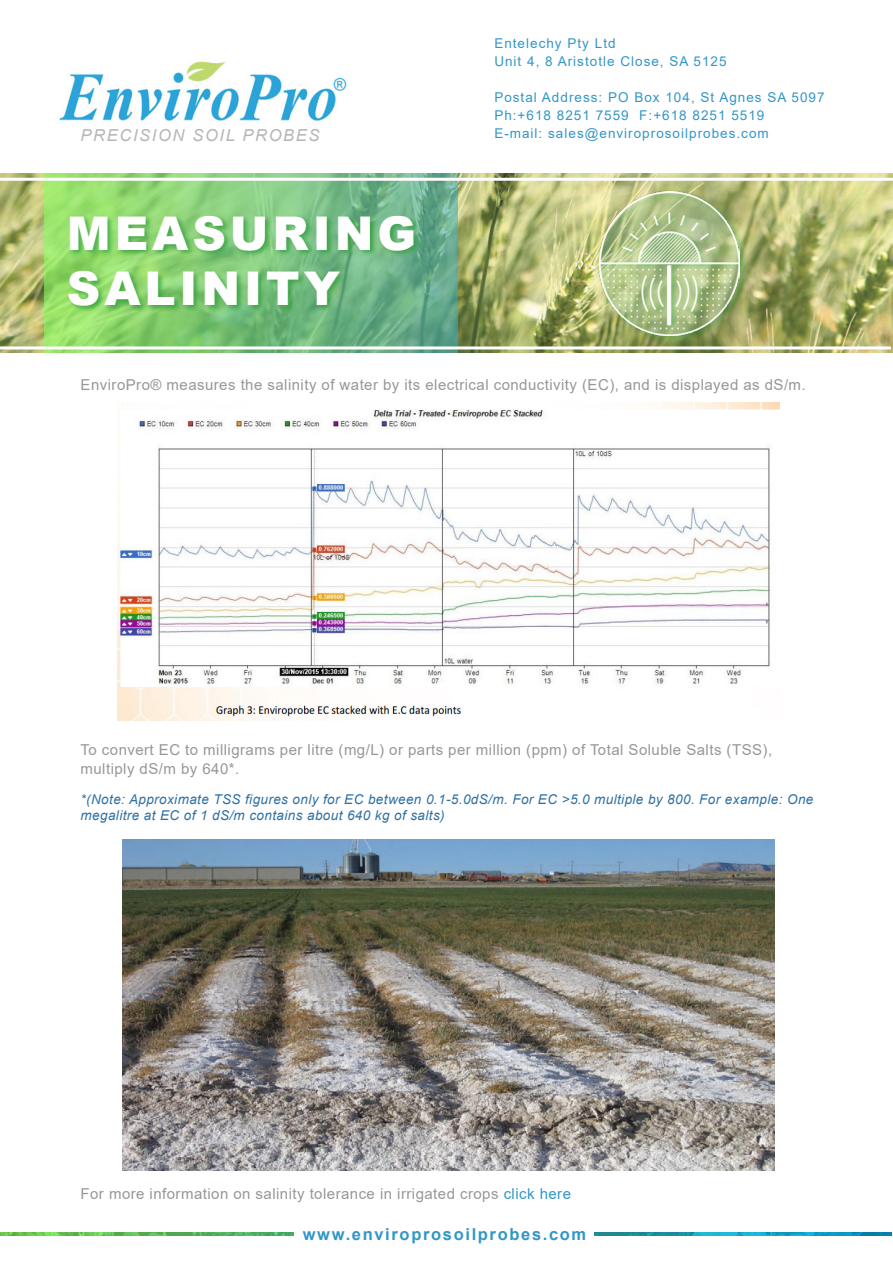
<style>
.page{position:relative;width:893px;height:1263px;background:#fff}
.page>*{position:absolute;margin:0;border:0;box-sizing:border-box;transform-origin:0 0}
.t1{font:900 46.5px/55.8px "Arial";letter-spacing:.085em;color:#fff}
.t2{font:700 16.5px "Arial";letter-spacing:.1em;color:#3296c8}
.t3{font:italic 16.5px "Arial";letter-spacing:.1em;color:#b5b6b6}
.t4{font:15px/19.5px "Arial";letter-spacing:.03em;color:#979798}
.t5{font:13.5px/18px "Arial";letter-spacing:.075em;color:#3296c8}
.t6{font:italic 13.5px/16.5px "Arial";letter-spacing:.03em;color:#2e70a4}
.s1{color:#3296c8}
</style>
<div class="page">
<img style="left:59px;top:61px;width:288px;height:60px">
<img style="left:0;top:174px;width:893px;height:179px">
<svg style="left:45px;top:174px;width:412px;height:179px;background:#7ec37d"></svg>
<hr style="left:0;top:178px;width:893px;height:3px;background:#fff">
<hr style="left:0;top:346px;width:891px;height:3px;background:#fff">
<img style="left:0;top:1233px;width:891px;height:3px">
<div style="left:294px;top:1222px;width:299px;height:24px;background:#fff"></div>
<div style="left:67px;top:214px;width:354px;height:99px;background:#2f9e3a;opacity:.75"></div>
<div style="left:598px;top:190px;width:149px;height:153px;background:#2f9e3a;opacity:.75"></div>
<img style="left:600px;top:191px;width:140px;height:144px">
<img style="left:118px;top:402px;width:661px;height:319px">
<img style="left:123px;top:840px;width:651px;height:331px">
<p class="t3" style="left:81px;top:124px;width:241px">PRECISION SOIL PROBES</p>
<h1 class="t1" style="left:67px;top:204px;width:351px">MEASURING<br>SALINITY</h1>
<p class="t5" style="left:494px;top:35px;width:234px">Entelechy Pty Ltd<br>Unit 4, 8 Aristotle Close, SA 5125</p>
<p class="t5" style="left:494px;top:89px;width:332px">Postal Address: PO Box 104, St Agnes SA 5097<br>Ph:+618 8251 7559 F:+618 8251 5519<br>E-mail: sales@enviroprosoilprobes.com</p>
<p class="t4" style="left:81px;top:375px;width:727px">EnviroPro® measures the salinity of water by its electrical conductivity (EC), and is displayed as dS/m.</p>
<p class="t4" style="left:81px;top:740px;width:693px">To convert EC to milligrams per litre (mg/L) or parts per million (ppm) of Total Soluble Salts (TSS), multiply dS/m by 640*.</p>
<p class="t6" style="left:81px;top:791px;width:734px">*(Note: Approximate TSS figures only for EC between 0.1-5.0dS/m. For EC &gt;5.0 multiple by 800. For example: One megalitre at EC of 1 dS/m contains about 640 kg of salts)</p>
<p class="t4" style="left:81px;top:1183px;width:492px">For more information on salinity tolerance in irrigated crops <span class="s1">click here</span></p>
<p class="t2" style="left:303px;top:1222px;width:285px">www.enviroprosoilprobes.com</p>
</div>
